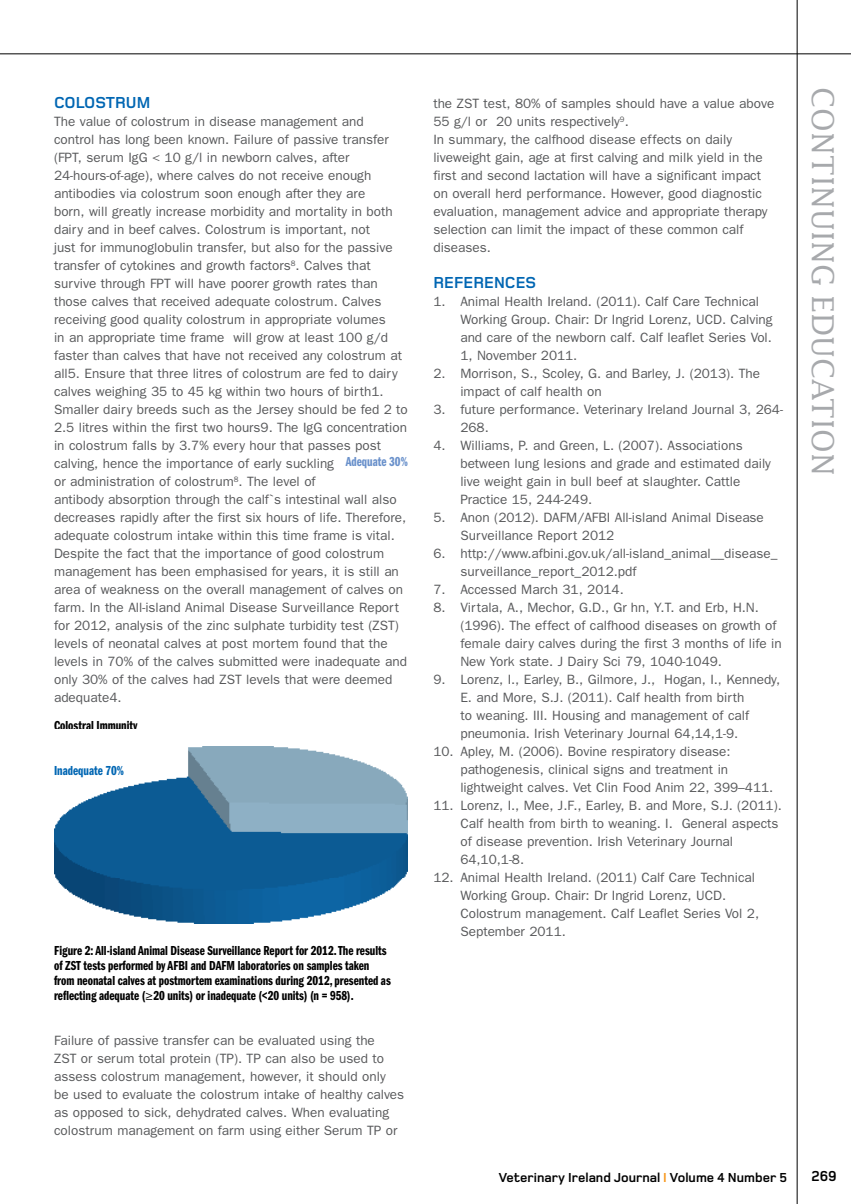
<style>
.page{position:relative;width:851px;height:1204px;background:#fff}
.page>*{position:absolute;margin:0;border:0;box-sizing:border-box;transform-origin:0 0}
.t1{font:30px "Lucida";color:#a7a9ac}
.t2{font:700 16.5px "Foundry Monoline";color:#0066b3}
.t3{font:700 15px "Foundry Monoline";color:#000}
.t4{font:13.5px/18px "Franklin Gothic";color:#58595b}
.t5{font:13.5px/15px "Franklin Gothic Demi Cmpr";color:#000}
.t6{font:700 13.5px "Foundry Monoline";color:#000}
.t7{font:13.5px "Franklin Gothic Demi Cmpr";color:#0066b3}
.t8{font:13.5px "Franklin Gothic Demi Cmpr";color:#6a91cb}
.s1{font-family:"Myriad Pro"}
.s2{color:#f8981d}
</style>
<div class="page">
<hr style="left:0;top:54px;width:850px;height:1px;background:#000">
<hr style="left:796px;top:0;width:1px;height:1203px;background:#000">
<img style="left:54px;top:746px;width:354px;height:177px">
<p class="t2" style="left:54px;top:94px;width:98px">COLOSTRUM</p>
<p class="t4" style="left:54px;top:112px;width:355px">The value of colostrum in disease management and<br>control has long been known. Failure of passive transfer (FPT, serum IgG &lt; 10 g/l in newborn calves, after 24-hours-of-age), where calves do not receive enough antibodies via colostrum soon enough after they are<br>born, will greatly increase morbidity and mortality in both dairy and in beef calves. Colostrum is important, not<br>just for immunoglobulin transfer, but also for the passive transfer of cytokines and growth factors<sup>8</sup>. Calves that survive through FPT will have poorer growth rates than those calves that received adequate colostrum. Calves receiving good quality colostrum in appropriate volumes<br>in an appropriate time frame will grow at least 100 g/d faster than calves that have not received any colostrum at all5. Ensure that three litres of colostrum are fed to dairy calves weighing 35 to 45 kg within two hours of birth1.<br>Smaller dairy breeds such as the Jersey should be fed 2 to 2.5 litres within the first two hours9. The IgG concentration in colostrum falls by 3.7% every hour that passes post calving, hence the importance of early suckling<br>or administration of colostrum<sup>8</sup>. The level of<br>antibody absorption through the calf`s intestinal wall also decreases rapidly after the first six hours of life. Therefore, adequate colostrum intake within this time frame is vital.<br>Despite the fact that the importance of good colostrum management has been emphasised for years, it is still an area of weakness on the overall management of calves on farm. In the All-island Animal Disease Surveillance Report for 2012, analysis of the zinc sulphate turbidity test (ZST) levels of neonatal calves at post mortem found that the levels in 70% of the calves submitted were inadequate and only 30% of the calves had ZST levels that were deemed adequate4.</p>
<p class="t8" style="left:346px;top:454px;width:63px">Adequate 30%</p>
<p class="t5" style="left:54px;top:718px;width:85px">Colostral Immunity</p>
<p class="t7" style="left:54px;top:763px;width:71px">Inadequate 70%</p>
<p class="t5" style="left:54px;top:942px;width:338px">Figure 2: All-island Animal Disease Surveillance Report for 2012. The results of ZST tests performed by AFBI and DAFM laboratories on samples taken from neonatal calves at postmortem examinations during 2012, presented as reflecting adequate (<span class="s1">≥</span>20 units) or inadequate (&lt;20 units) (n = 958).</p>
<p class="t4" style="left:54px;top:1030px;width:352px">Failure of passive transfer can be evaluated using the<br>ZST or serum total protein (TP). TP can also be used to assess colostrum management, however, it should only<br>be used to evaluate the colostrum intake of healthy calves as opposed to sick, dehydrated calves. When evaluating colostrum management on farm using either Serum TP or</p>
<p class="t4" style="left:433px;top:94px;width:342px">the ZST test, 80% of samples should have a value above 55 g/l or 20 units respectively<sup>9</sup>.<br>In summary, the calfhood disease effects on daily liveweight gain, age at first calving and milk yield in the first and second lactation will have a significant impact on overall herd performance. However, good diagnostic evaluation, management advice and appropriate therapy selection can limit the impact of these common calf diseases.</p>
<p class="t2" style="left:433px;top:274px;width:104px">REFERENCES</p>
<p class="t4" style="left:460px;top:292px;width:314px;text-indent:-27px">1. Animal Health Ireland. (2011). Calf Care Technical Working Group. Chair: Dr Ingrid Lorenz, UCD. Calving and care of the newborn calf. Calf leaflet Series Vol.<br>1, November 2011.</p>
<p class="t4" style="left:460px;top:364px;width:301px;text-indent:-27px">2. Morrison, S., Scoley, G. and Barley, J. (2013). The impact of calf health on</p>
<p class="t4" style="left:460px;top:400px;width:324px;text-indent:-27px">3. future performance. Veterinary Ireland Journal 3, 264-<br>268.</p>
<p class="t4" style="left:460px;top:436px;width:312px;text-indent:-27px">4. Williams, P. and Green, L. (2007). Associations between lung lesions and grade and estimated daily live weight gain in bull beef at slaughter. Cattle Practice 15, 244-249.</p>
<p class="t4" style="left:460px;top:508px;width:305px;text-indent:-27px">5. Anon (2012). DAFM/AFBI All-island Animal Disease<br>Surveillance Report 2012</p>
<p class="t4" style="left:460px;top:544px;width:318px;text-indent:-27px">6. http://www.afbini.gov.uk/all-island_animal__disease_ surveillance_report_2012.pdf</p>
<p class="t4" style="left:433px;top:580px;width:192px">7. Accessed March 31, 2014.</p>
<p class="t4" style="left:460px;top:598px;width:323px;text-indent:-27px">8. Virtala, A., Mechor, G.D., Gr hn, Y.T. and Erb, H.N. (1996). The effect of calfhood diseases on growth of female dairy calves during the first 3 months of life in New York state. J Dairy Sci 79, 1040-1049.</p>
<p class="t4" style="left:460px;top:670px;width:321px;text-indent:-27px">9. Lorenz, I., Earley, B., Gilmore, J., Hogan, I., Kennedy, E. and More, S.J. (2011). Calf health from birth<br>to weaning. III. Housing and management of calf pneumonia. Irish Veterinary Journal 64,14,1-9.</p>
<p class="t4" style="left:460px;top:742px;width:314px;text-indent:-27px">10. Apley, M. (2006). Bovine respiratory disease: pathogenesis, clinical signs and treatment in lightweight calves. Vet Clin Food Anim 22, 399–411.</p>
<p class="t4" style="left:460px;top:796px;width:323px;text-indent:-27px">11. Lorenz, I., Mee, J.F., Earley, B. and More, S.J. (2011).<br>Calf health from birth to weaning. I. General aspects of disease prevention. Irish Veterinary Journal 64,10,1-8.</p>
<p class="t4" style="left:460px;top:868px;width:300px;text-indent:-27px">12. Animal Health Ireland. (2011) Calf Care Technical Working Group. Chair: Dr Ingrid Lorenz, UCD.<br>Colostrum management. Calf Leaflet Series Vol 2, September 2011.</p>
<h1 class="t1" style="left:841px;top:87px;width:390px;rotate:90deg">CONTINUING EDUCATION</h1>
<p class="t6" style="left:498px;top:1170px;width:290px">Veterinary Ireland Journal <span class="s2">I</span> Volume 4 Number 5</p>
<p class="t3" style="left:811px;top:1167px;width:27px">269</p>
</div>
